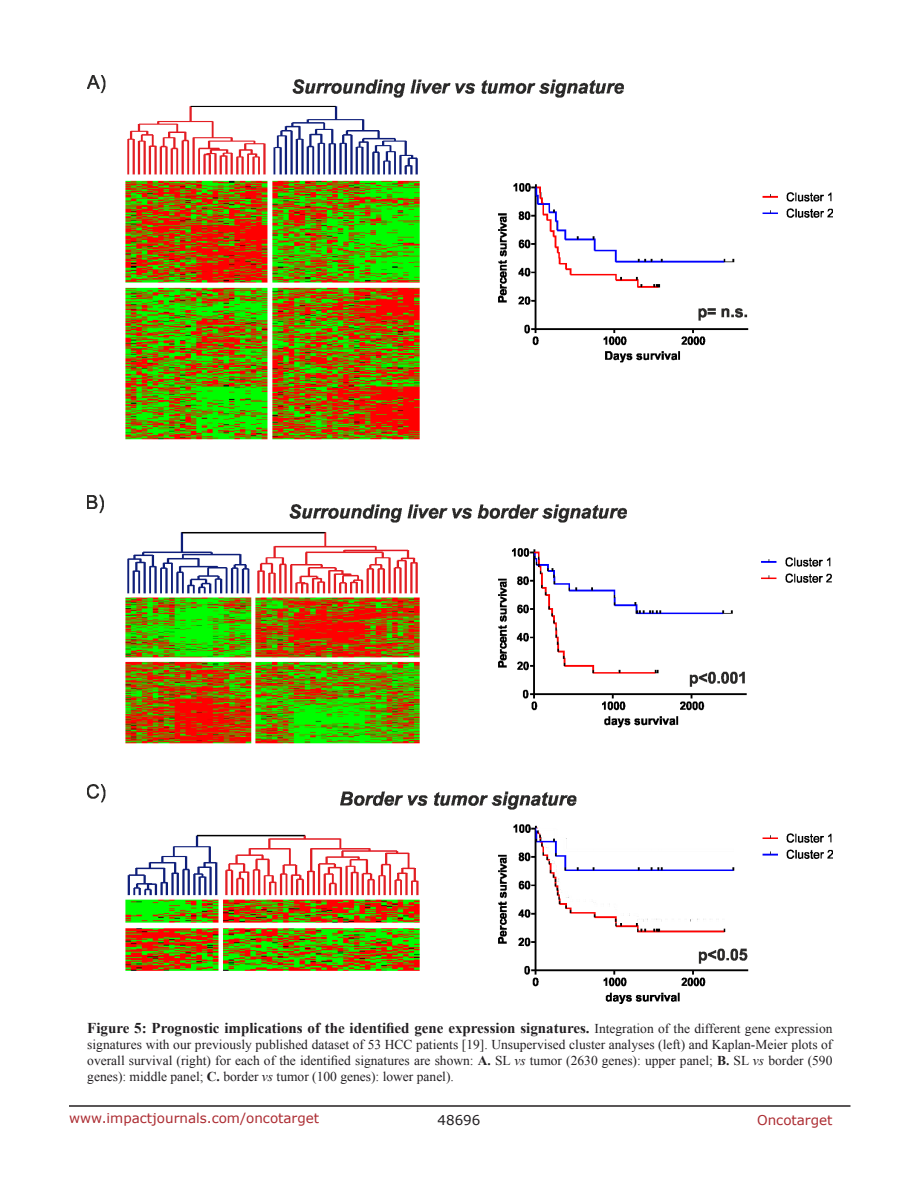
<style>
.page{position:relative;width:918px;height:1188px;background:#fff}
.page>*{position:absolute;margin:0;border:0;box-sizing:border-box;transform-origin:0 0}
.FigureText{font:700 15px "Times New Roman";color:#221f22}
.FigureText-2{font:13.5px/16.2px "Times New Roman";color:#221f22;text-align:justify}
.t1{font:13.5px "Verdana";color:#ac2b31}
.t2{font:13.5px "Verdana";color:#221f22}
.s1{font-weight:400;font-size:13.5px}
.s2{font-weight:700}
.s3{font-style:italic}
</style>
<div class="page">
<hr style="left:69px;top:1105px;width:781px;height:2px;background:#231f20">
<img style="left:87px;top:76px;width:745px;height:928px">
<p class="FigureText" style="left:87px;top:1017px;width:747px">Figure 5: Prognostic implications of the identified gene expression signatures. <span class="s1">Integration of the different gene expression</span></p>
<p class="FigureText-2" style="left:87px;top:1036px;width:747px">signatures with our previously published dataset of 53 HCC patients [19]. Unsupervised cluster analyses (left) and Kaplan-Meier plots of overall survival (right) for each of the identified signatures are shown: <span class="s2">A.</span> SL <span class="s3">vs</span> tumor (2630 genes): upper panel; <span class="s2">B.</span> SL <span class="s3">vs</span> border (590 genes): middle panel; <span class="s2">C.</span> border <span class="s3">vs</span> tumor (100 genes): lower panel).</p>
<p class="t1" style="left:69px;top:1109px;width:252px">www.impactjournals.com/oncotarget</p>
<p class="t2" style="left:438px;top:1111px;width:44px">48696</p>
<p class="t1" style="left:757px;top:1111px;width:77px">Oncotarget</p>
</div>
